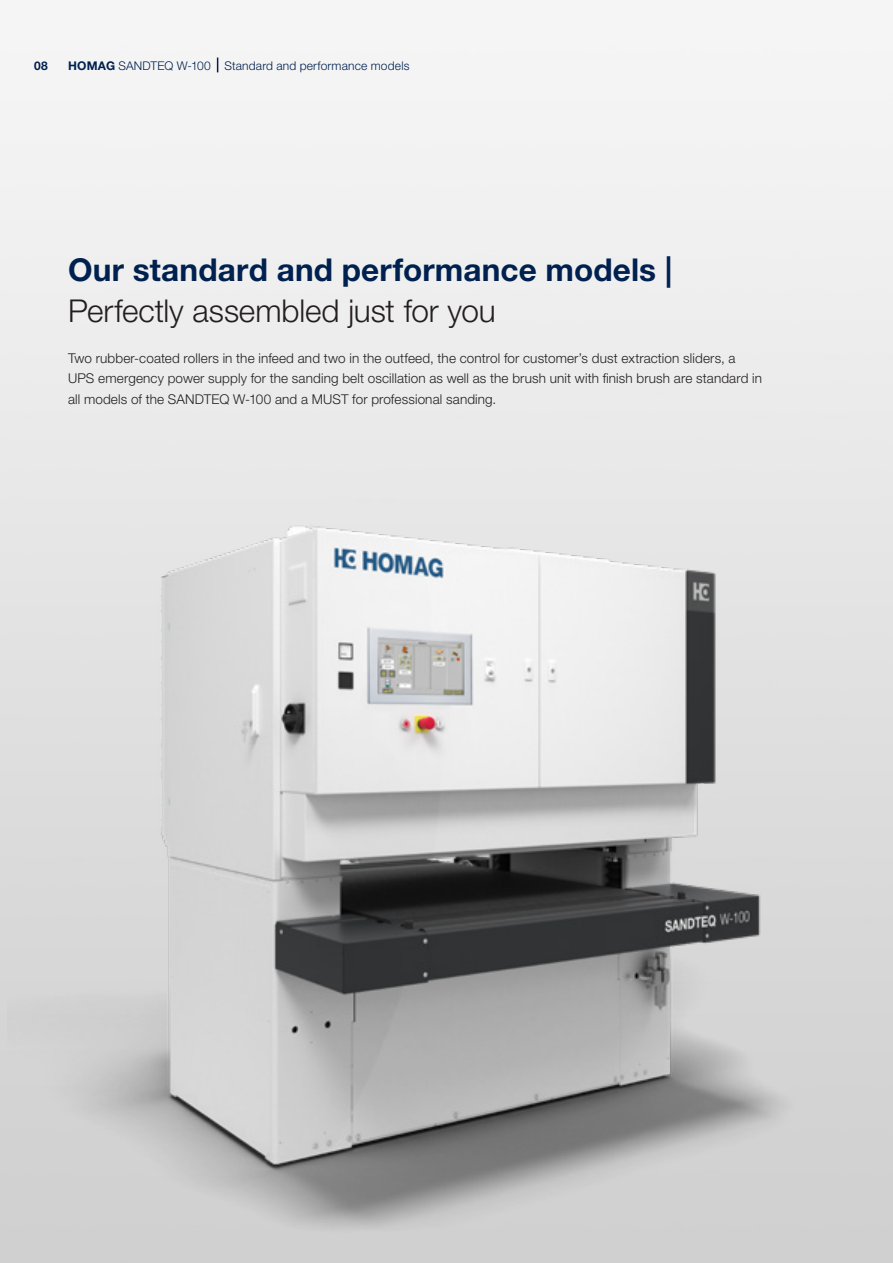
<style>
.page{position:relative;width:893px;height:1263px;background:#fff}
.page>*{position:absolute;margin:0;border:0;box-sizing:border-box;transform-origin:0 0}
._01_Headline_21pt_25{font:700 31.5px/40.8px "Helvetica Neue LTW1 G";letter-spacing:.005em;color:#00214f}
._03_Copy_9pt_light{font:300 13.5px/20.4px "Helvetica Neue LTW1 G";letter-spacing:.01em;color:#231f20}
.Musterseiten_Rubrike{font:300 12px "Helvetica Neue LTW1 G";letter-spacing:.015em;color:#00214f}
.t1{font:700 12px "Helvetica Neue LTW1 G";color:#00214f}
.s1{font-weight:700}
.s2{font-weight:300;color:#231f20}
</style>
<div class="page">
<img style="left:7px;top:460px;width:852px;height:803px">
<svg style="left:217px;top:58px;width:1px;height:14px"></svg>
<p class="t1" style="left:34px;top:58px;width:15px">08</p>
<p class="Musterseiten_Rubrike" style="left:68px;top:58px;width:343px"><span class="s1">HOMAG</span> SANDTEQ W-100 Standard and performance models</p>
<p class="_01_Headline_21pt_25" style="left:68px;top:250px;width:605px">Our standard and performance models |<br><span class="s2">Perfectly assembled just for you</span></p>
<p class="_03_Copy_9pt_light" style="left:68px;top:348px;width:696px">Two rubber-coated rollers in the infeed and two in the outfeed, the control for customer’s dust extraction sliders, a<br>UPS emergency power supply for the sanding belt oscillation as well as the brush unit with finish brush are standard in all models of the SANDTEQ W-100 and a MUST for professional sanding.</p>
</div>
